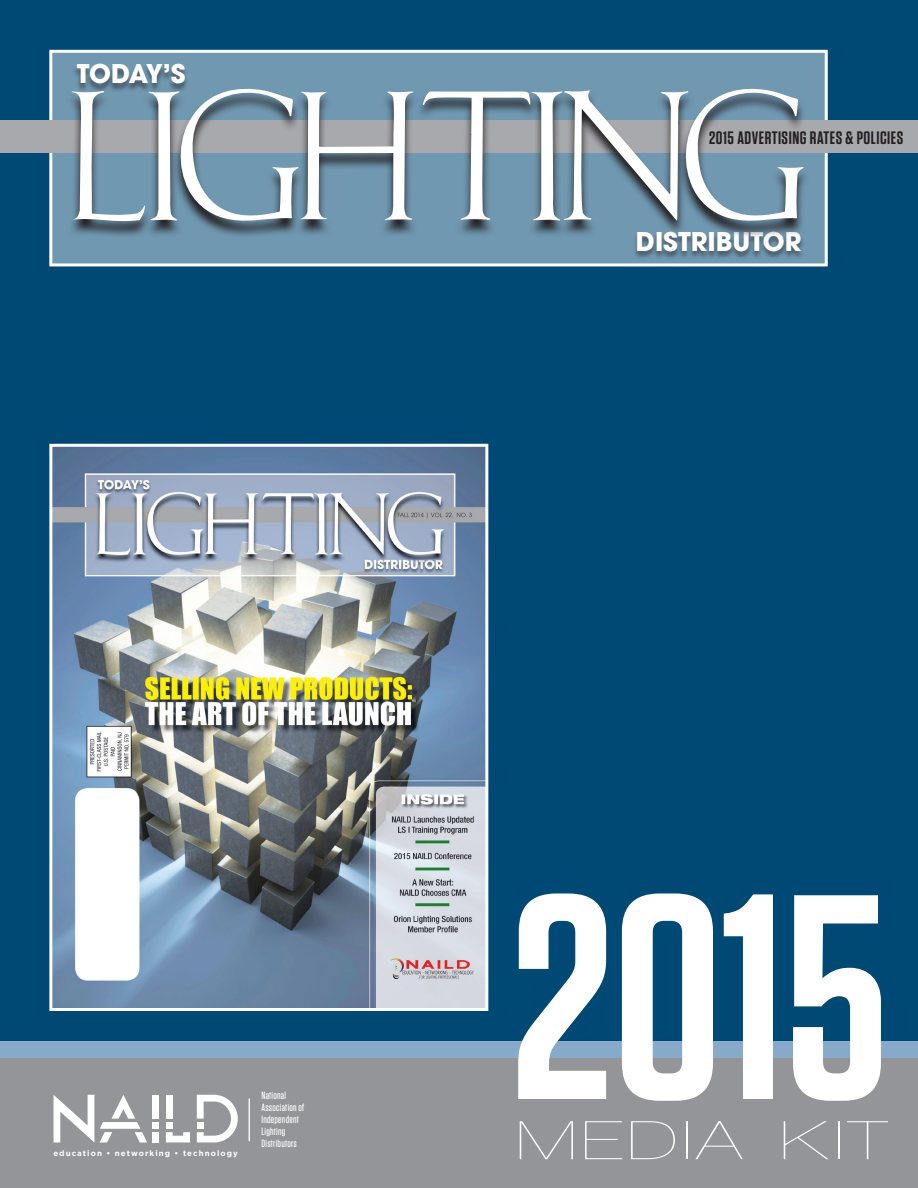
<style>
.page{position:relative;width:918px;height:1188px;background:#004974}
.page>*{position:absolute;margin:0;border:0;box-sizing:border-box;transform-origin:0 0}
.t1{font:600 291px "Tungsten";color:#fff}
.t2{font:160.5px "Au Bauer Text Initials";color:#fff}
.t3{font:56.1px "Walkway Expand";letter-spacing:.06em;color:#fff}
.t4{font:700 25.65px "Avant Garde";color:#fff}
.t5{font:600 18px "Tungsten";letter-spacing:.03em;color:#231f20}
.t6{font:500 10.5px/12px "Tungsten";letter-spacing:.025em;color:#fff}
.t7{font:700 7.95px "Gotham";letter-spacing:.135em;color:#fff}
</style>
<div class="page">
<div style="left:0;top:1056px;width:918px;height:132px;background:#939598"></div>
<div style="left:0;top:1041px;width:918px;height:16px;background:#88aaca"></div>
<div style="left:51px;top:52px;width:775px;height:213px;background:#7098b1"></div>
<div style="left:73px;top:64px;width:116px;height:29px;background:#231f20;opacity:.55"></div>
<div style="left:633px;top:232px;width:172px;height:29px;background:#231f20;opacity:.55"></div>
<div style="left:49px;top:50px;width:779px;height:216px;border:3px solid #fff"></div>
<div style="left:0;top:120px;width:918px;height:33px;background:#a8a9ad"></div>
<svg style="left:71px;top:91px;width:734px;height:148px"></svg>
<hr style="left:249px;top:1099px;width:1px;height:42px;background:#fff">
<svg style="left:54px;top:1095px;width:40px;height:47px"></svg>
<svg style="left:197px;top:1095px;width:41px;height:47px"></svg>
<div style="left:166px;top:1095px;width:7px;height:24px;background:#fff"></div>
<div style="left:166px;top:1122px;width:7px;height:7px;background:#fff"></div>
<svg style="left:166px;top:1132px;width:24px;height:10px"></svg>
<div style="left:152px;top:1095px;width:7px;height:24px;background:#fff"></div>
<div style="left:152px;top:1122px;width:7px;height:7px;background:#fff"></div>
<div style="left:152px;top:1132px;width:7px;height:10px;background:#fff"></div>
<svg style="left:100px;top:1095px;width:47px;height:47px"></svg>
<img style="left:53px;top:448px;width:431px;height:559px">
<div style="left:49px;top:444px;width:439px;height:567px;border:3px solid #fff"></div>
<p class="t4" style="left:77px;top:57px;width:110px">TODAY’S</p>
<p class="t2" style="left:73px;top:87px;width:733px">LIGHTING</p>
<p class="t4" style="left:636px;top:225px;width:167px">DISTRIBUTOR</p>
<p class="t5" style="left:709px;top:128px;width:196px">2015 ADVERTISING RATES &amp; POLICIES</p>
<p class="t7" style="left:53px;top:1149px;width:186px">education • networking • technology</p>
<p class="t6" style="left:261px;top:1089px;width:44px">National<br>Association of<br>Independent<br>Lighting<br>Distributors</p>
<p class="t1" style="left:511px;top:845px;width:379px">2015</p>
<p class="t3" style="left:515px;top:1110px;width:374px">MEDIA KIT</p>
</div>
